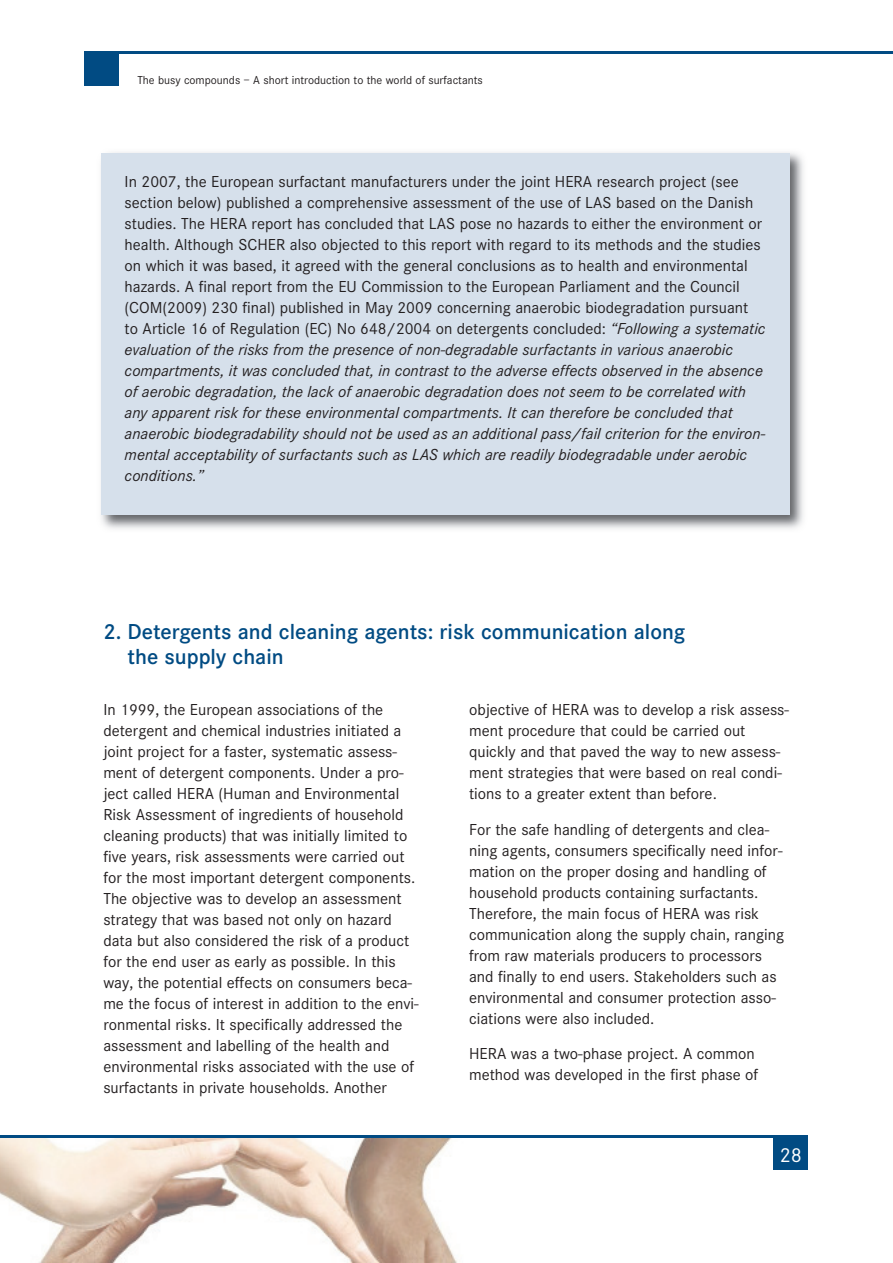
<style>
.page{position:relative;width:893px;height:1263px;background:#fff}
.page>*{position:absolute;margin:0;border:0;box-sizing:border-box;transform-origin:0 0}
.t1{font:600 22.5px/25.5px "Corporate S";color:#014b83}
.t2{font:21px "Corporate S";color:#fff}
.t3{font:16.5px/21px "Corporate S";color:#231f20}
.t4{font:12px "Corporate S";color:#231f20}
.s1{font-style:italic}
</style>
<div class="page">
<img style="left:0;top:1137px;width:504px;height:125px">
<div style="left:774px;top:1135px;width:34px;height:34px;background:#014b83"></div>
<div style="left:85px;top:51px;width:34px;height:34px;background:#014b83"></div>
<hr style="left:100px;top:51px;width:792px;height:2px;background:#014b83">
<hr style="left:0;top:1135px;width:808px;height:2px;background:#014b83">
<img style="left:101px;top:152px;width:703px;height:377px">
<div style="left:102px;top:153px;width:688px;height:362px;background:#d6e0eb"></div>
<p class="t4" style="left:137px;top:76px;width:347px">The busy compounds – A short introduction to the world of surfactants</p>
<p class="t3" style="left:125px;top:173px;width:642px">In 2007, the European surfactant manufacturers under the joint HERA research project (see section below) published a comprehensive assessment of the use of LAS based on the Danish studies. The HERA report has concluded that LAS pose no hazards to either the environment or health. Although SCHER also objected to this report with regard to its methods and the studies on which it was based, it agreed with the general conclusions as to health and environmental hazards. A final report from the EU Commission to the European Parliament and the Council (COM(2009) 230 final) published in May 2009 concerning anaerobic biodegradation pursuant to Article 16 of Regulation (EC) No 648/2004 on detergents concluded: <span class="s1">“Following a systematic evaluation of the risks from the presence of non-degradable surfactants in various anaerobic compartments, it was concluded that, in contrast to the adverse effects observed in the absence of aerobic degradation, the lack of anaerobic degradation does not seem to be correlated with any apparent risk for these environmental compartments. It can therefore be concluded that anaerobic biodegradability should not be used as an additional pass/fail criterion for the environ&shy;mental acceptability of surfactants such as LAS which are readily biodegradable under aerobic conditions.”</span></p>
<h1 class="t1" style="left:128px;top:621px;width:559px;text-indent:-24px">2. Detergents and cleaning agents: risk communication along the supply chain</h1>
<p class="t3" style="left:103px;top:700px;width:317px">In 1999, the European associations of the detergent and chemical industries initiated a joint project for a faster, systematic assess&shy;ment of detergent components. Under a pro&shy;ject called HERA (Human and Environmental Risk Assessment of ingredients of household cleaning products) that was initially limited to five years, risk assessments were carried out for the most important detergent components.<br>The objective was to develop an assessment strategy that was based not only on hazard data but also considered the risk of a product for the end user as early as possible. In this way, the potential effects on consumers beca&shy;me the focus of interest in addition to the envi&shy;ronmental risks. It specifically addressed the assessment and labelling of the health and environmental risks associated with the use of surfactants in private households. Another</p>
<p class="t3" style="left:469px;top:700px;width:321px">objective of HERA was to develop a risk assess&shy;ment procedure that could be carried out quickly and that paved the way to new assess&shy;ment strategies that were based on real condi&shy;tions to a greater extent than before.</p>
<p class="t3" style="left:469px;top:820px;width:316px">For the safe handling of detergents and clea&shy;ning agents, consumers specifically need infor&shy;mation on the proper dosing and handling of household products containing surfactants.<br>Therefore, the main focus of HERA was risk communication along the supply chain, ranging from raw materials producers to processors and finally to end users. Stakeholders such as environmental and consumer protection asso&shy;ciations were also included.</p>
<p class="t3" style="left:469px;top:1045px;width:291px">HERA was a two-phase project. A common method was developed in the first phase of</p>
<p class="t2" style="left:780px;top:1148px;width:24px">28</p>
</div>
